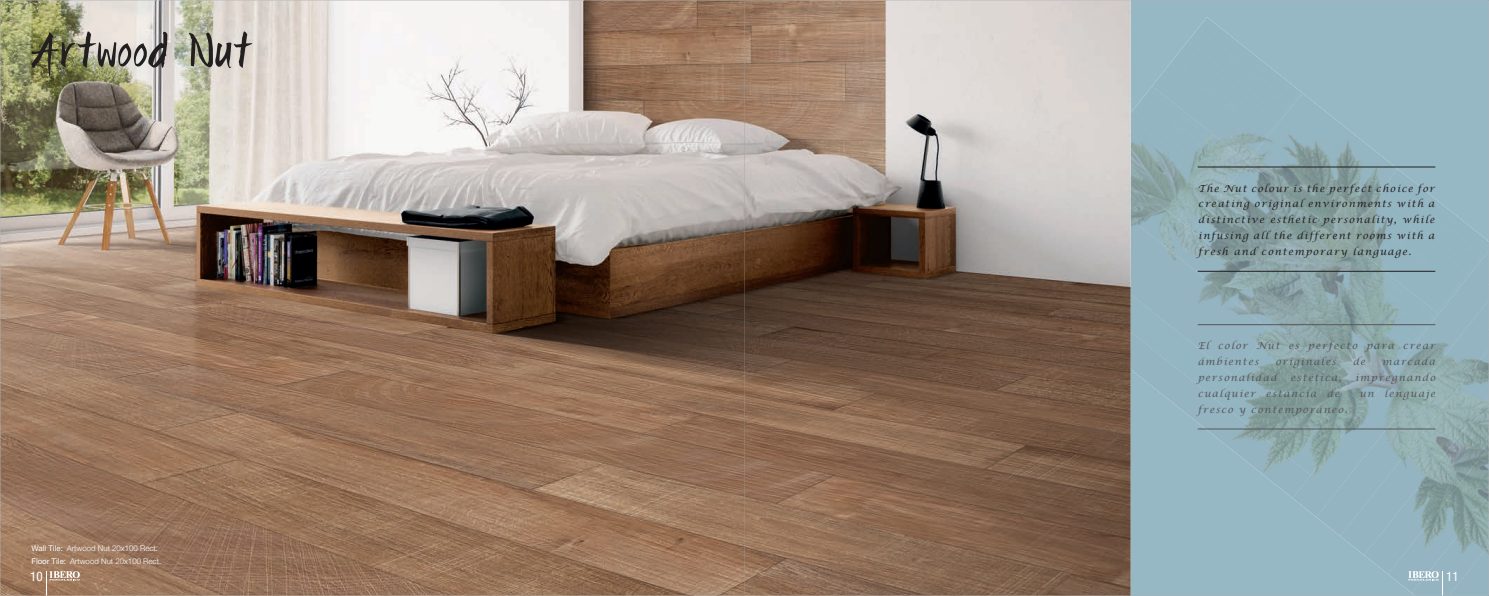
<style>
.page{position:relative;width:1489px;height:596px;background:#fff}
.page>*{position:absolute;margin:0;border:0;box-sizing:border-box;transform-origin:0 0}
.t1{font:condensed 13.12px "Helvetica Neue LT Std";color:#fff}
.t2{font:italic 9.62px/15.8px "Lucida Calligraphy";letter-spacing:.12em;color:#231f20;text-align:justify}
.t3{font:italic 9.62px/15.8px "Lucida Calligraphy";letter-spacing:.12em;color:#57585a}
.t4{font:300 7.88px/13.1px "Helvetica Neue LT Std";color:#fff}
.s1{font-weight:400}
</style>
<div class="page">
<img style="left:31px;top:31px;width:1099px;height:563px">
<svg style="left:31px;top:32px;width:221px;height:45px;background:#9c9b89"></svg>
<svg style="left:1130px;top:0;width:358px;height:595px;background:#91afb9"></svg>
<img style="left:1487px;top:241px;width:1px;height:87px">
<img style="left:1487px;top:328px;width:1px;height:89px">
<img style="left:1487px;top:417px;width:1px;height:89px">
<img style="left:1487px;top:506px;width:1px;height:45px">
<div style="left:1453px;top:551px;width:35px;height:44px;background:#94b4c2"></div>
<img style="left:0;top:0;width:1130px;height:31px">
<img style="left:0;top:31px;width:31px;height:564px">
<img style="left:31px;top:594px;width:1099px;height:1px">
<svg style="left:1407px;top:570px;width:36px;height:25px"></svg>
<svg style="left:46px;top:570px;width:35px;height:25px"></svg>
<img style="left:744px;top:0;width:1px;height:595px">
<p class="t2" style="left:1198px;top:181px;width:238px">The Nut colour is the perfect choice for creating original environments with a distinctive esthetic personality, while infusing all the different rooms with a fresh and contemporary language.</p>
<p class="t3" style="left:1197px;top:338px;width:239px">El color Nut es perfecto para crear ámbientes</p>
<p class="t3" style="left:1275px;top:354px;width:62px">originales</p>
<p class="t3" style="left:1352px;top:354px;width:14px">de</p>
<p class="t3" style="left:1381px;top:354px;width:55px">marcada</p>
<p class="t3" style="left:1197px;top:370px;width:81px">personalidad</p>
<p class="t3" style="left:1290px;top:370px;width:52px">estética,</p>
<p class="t3" style="left:1354px;top:370px;width:82px">impregnando</p>
<p class="t3" style="left:1197px;top:385px;width:143px">cualquier estancia de</p>
<p class="t3" style="left:1359px;top:385px;width:77px">un lenguaje</p>
<p class="t3" style="left:1197px;top:401px;width:151px">fresco y contemporáneo.</p>
<p class="t4" style="left:32px;top:541px;width:131px"><span class="s1">Wall Tile:</span> Artwood Nut 20x100 Rect.<br><span class="s1">Floor Tile:</span> Artwood Nut 20x100 Rect.</p>
<h1 class="t1" style="left:30px;top:568px;width:14px">10</h1>
<h1 class="t1" style="left:1445px;top:568px;width:14px">11</h1>
</div>
